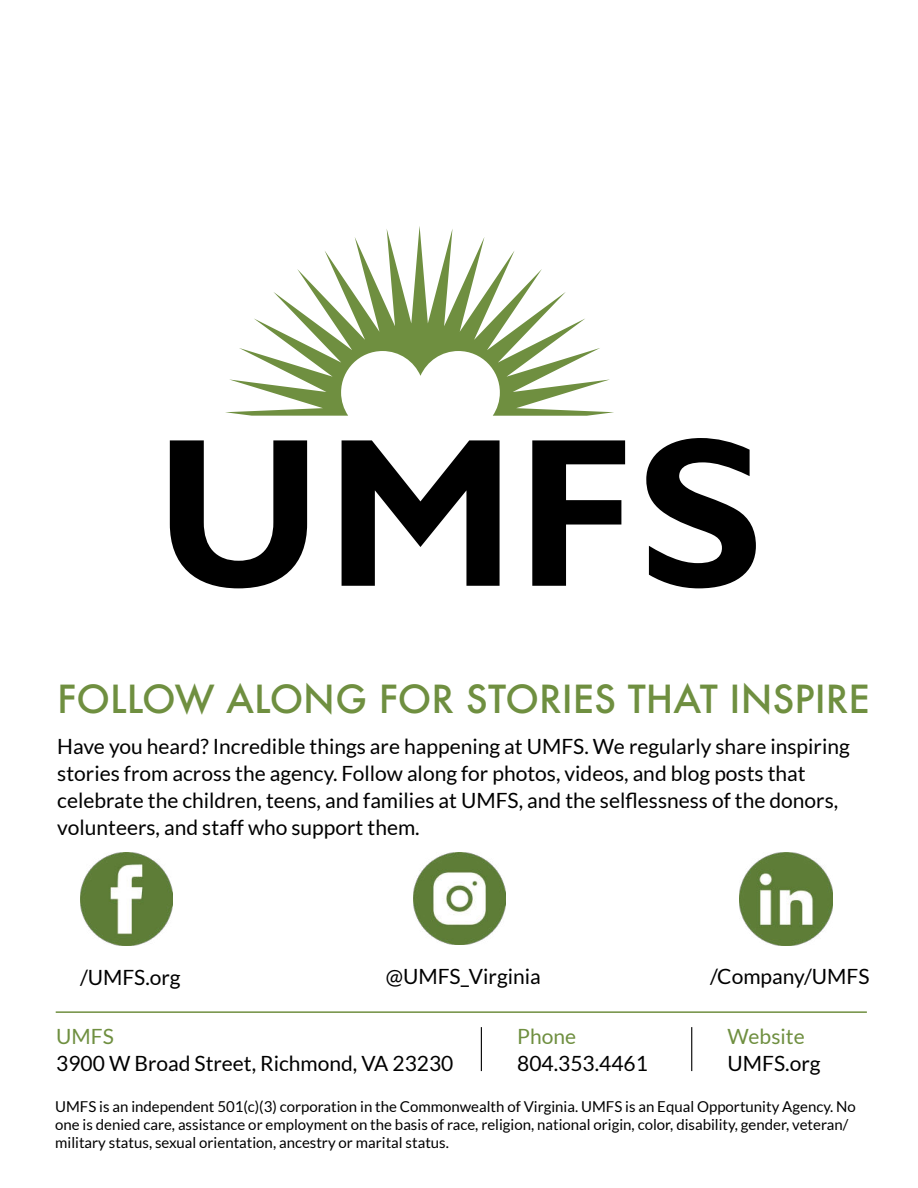
<style>
.page{position:relative;width:918px;height:1188px;background:#fff}
.page>*{position:absolute;margin:0;border:0;box-sizing:border-box;transform-origin:0 0}
.t1{font:500 37.65px "Futura";color:#6f8f40}
.t2{font:21px/27px "Lato";color:#000}
.t3{font:21px "Lato";color:#6f8f40}
.t4{font:15px/18px "Lato";color:#000}
</style>
<div class="page">
<svg style="left:225px;top:226px;width:389px;height:190px"></svg>
<svg style="left:170px;top:440px;width:137px;height:148px"></svg>
<svg style="left:532px;top:440px;width:93px;height:146px"></svg>
<svg style="left:646px;top:438px;width:110px;height:150px"></svg>
<svg style="left:342px;top:440px;width:158px;height:146px"></svg>
<hr style="left:56px;top:1011px;width:811px;height:2px;background:#6f8f40">
<hr style="left:481px;top:1027px;width:1px;height:44px;background:#000">
<hr style="left:691px;top:1027px;width:1px;height:44px;background:#000">
<img style="left:80px;top:852px;width:93px;height:93px">
<img style="left:413px;top:852px;width:93px;height:93px">
<img style="left:740px;top:852px;width:92px;height:93px">
<h1 class="t1" style="left:57px;top:681px;width:814px">FOLLOW ALONG FOR STORIES THAT INSPIRE</h1>
<p class="t2" style="left:57px;top:733px;width:794px">Have you heard? Incredible things are happening at UMFS. We regularly share inspiring stories from across the agency. Follow along for photos, videos, and blog posts that celebrate the children, teens, and families at UMFS, and the selflessness of the donors, volunteers, and staff who support them.</p>
<p class="t2" style="left:80px;top:963px;width:102px">/UMFS.org</p>
<p class="t2" style="left:386px;top:963px;width:156px">@UMFS_Virginia</p>
<p class="t2" style="left:710px;top:963px;width:161px">/Company/UMFS</p>
<p class="t3" style="left:517px;top:1025px;width:60px">Phone</p>
<p class="t2" style="left:517px;top:1050px;width:132px">804.353.4461</p>
<p class="t3" style="left:56px;top:1024px;width:59px">UMFS</p>
<p class="t2" style="left:56px;top:1049px;width:399px">3900 W Broad Street, Richmond, VA 23230</p>
<p class="t3" style="left:728px;top:1025px;width:79px">Website</p>
<p class="t2" style="left:728px;top:1050px;width:94px">UMFS.org</p>
<p class="t4" style="left:55px;top:1097px;width:802px">UMFS is an independent 501(c)(3) corporation in the Commonwealth of Virginia. UMFS is an Equal Opportunity Agency. No one is denied care, assistance or employment on the basis of race, religion, national origin, color, disability, gender, veteran/ military status, sexual orientation, ancestry or marital status.</p>
</div>
